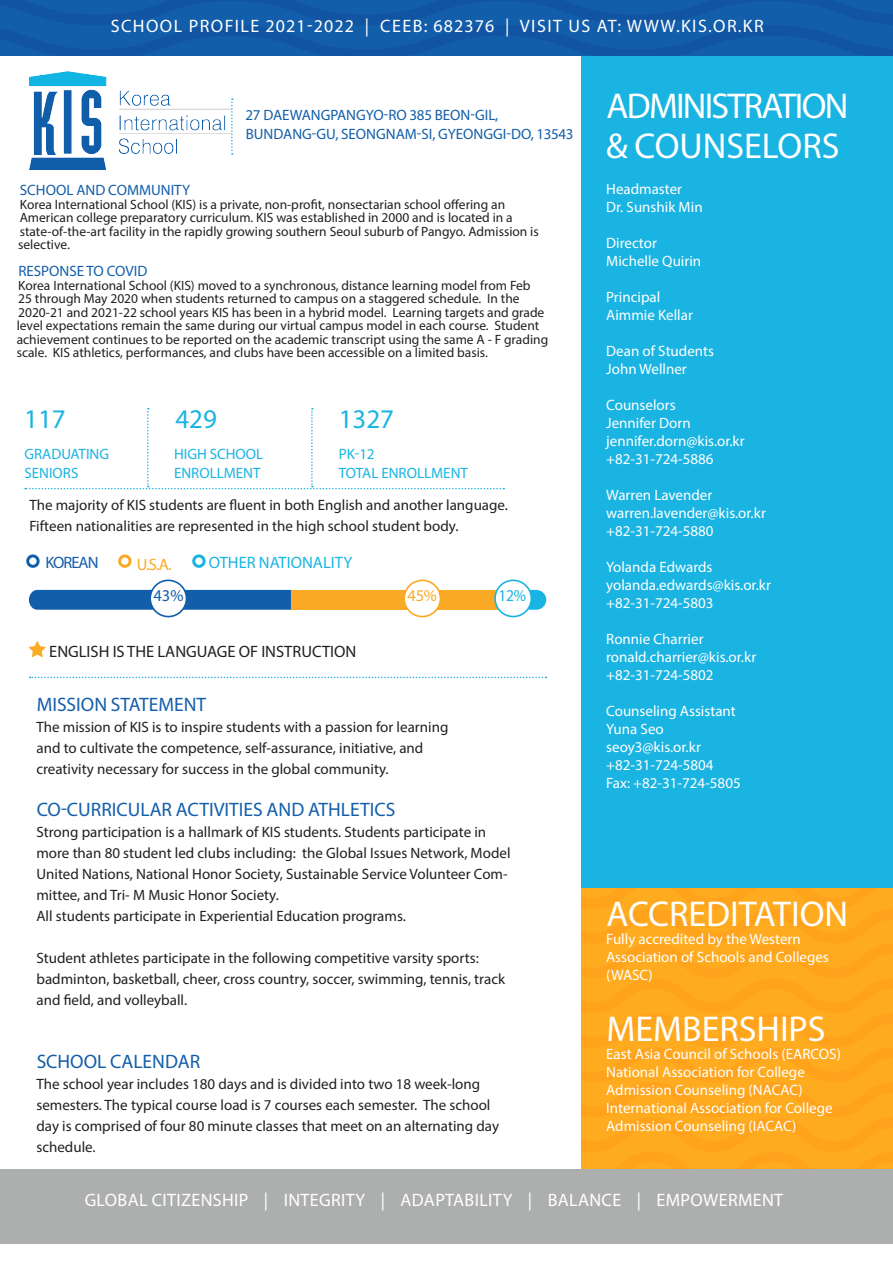
<style>
.page{position:relative;width:893px;height:1263px;background:#fff}
.page>*{position:absolute;margin:0;border:0;box-sizing:border-box;transform-origin:0 0}
.t1{font:36px/40.2px "Myriad Pro";letter-spacing:-.05em;color:#fff}
.t2{font:36px "Myriad Pro";color:#fff}
.t3{font:27px "Myriad Pro";color:#1ab4e3}
.t4{font:19.5px "Myriad Pro";color:#135eaa}
.t5{font:18px "Myriad Pro";letter-spacing:.02em;color:#fff}
.t6{font:18px "Myriad Pro";letter-spacing:.08em;color:#fff}
.t7{font:16.5px "Myriad Pro";color:#231f20}
.t8{font:16.5px "Myriad Pro";color:#1ab4e3}
.t9{font:16.5px "Myriad Pro";letter-spacing:-.06em;color:#135eaa}
.t10{font:16.5px "Myriad Pro";color:#faaa24}
.t11{font:16.5px "Myriad Pro";color:#1ab4e3;scale:.94 1}
.t12{font:15px/21px "Myriad Pro";color:#231f20}
.t13{font:15px/18px "Myriad Pro";color:#fff}
.t14{font:15px/19.2px "Myriad Pro";color:#135eaa}
.t15{font:15px/19.2px "Myriad Pro";color:#1ab4e3}
.t16{font:13.5px/13.5px "Myriad Pro";color:#231f20}
</style>
<div class="page">
<div style="left:582px;top:5px;width:311px;height:950px;background:#1ab4e3"></div>
<svg style="left:0;top:0;width:893px;height:55px;background:#125ba7"></svg>
<div style="left:582px;top:888px;width:311px;height:280px;background:#ffab20"></div>
<div style="left:0;top:1168px;width:893px;height:75px;background:#adaeae"></div>
<div style="left:29px;top:590px;width:262px;height:20px;background:#135eaa"></div>
<div style="left:291px;top:590px;width:214px;height:20px;background:#faaa24"></div>
<svg style="left:527px;top:590px;width:19px;height:20px"></svg>
<div style="left:150px;top:580px;width:36px;height:36px;background:#fff;border-radius:50%"></div>
<div style="left:149px;top:579px;width:38px;height:38px;border:2px solid #135eaa;border-radius:50%"></div>
<div style="left:404px;top:580px;width:36px;height:36px;background:#fff;border-radius:50%"></div>
<div style="left:403px;top:579px;width:38px;height:38px;border:2px solid #faaa24;border-radius:50%"></div>
<div style="left:495px;top:580px;width:36px;height:36px;background:#fff;border-radius:50%"></div>
<div style="left:494px;top:579px;width:38px;height:38px;border:2px solid #1ab4e3;border-radius:50%"></div>
<div style="left:26px;top:554px;width:14px;height:14px;border:3px solid #135eaa;border-radius:50%"></div>
<div style="left:118px;top:554px;width:14px;height:14px;border:3px solid #faaa24;border-radius:50%"></div>
<div style="left:192px;top:554px;width:14px;height:14px;border:3px solid #1ab4e3;border-radius:50%"></div>
<svg style="left:30px;top:677px;width:516px;height:1px"></svg>
<svg style="left:25px;top:408px;width:479px;height:81px"></svg>
<svg style="left:231px;top:98px;width:2px;height:57px"></svg>
<img style="left:30px;top:72px;width:201px;height:97px">
<svg style="left:29px;top:641px;width:17px;height:16px"></svg>
<p class="t6" style="left:111px;top:14px;width:655px">SCHOOL PROFILE 2021-2022 | CEEB: 682376 | VISIT US AT: WWW.KIS.OR.KR</p>
<p class="t14" style="left:246px;top:105px;width:330px">27 DAEWANGPANGYO-RO 385 BEON-GIL,<br>BUNDANG-GU, SEONGNAM-SI, GYEONGGI-DO, 13543</p>
<p class="t14" style="left:20px;top:180px;width:172px">SCHOOL AND COMMUNITY</p>
<p class="t16" style="left:20px;top:197px;width:487px">Korea International School (KIS) is a private, non-profit, nonsectarian school offering an</p>
<p class="t16" style="left:18px;top:211px;width:522px">American college preparatory curriculum. KIS was established in 2000 and is located in a state-of-the-art facility in the rapidly growing southern Seoul suburb of Pangyo. Admission is selective.</p>
<p class="t14" style="left:18px;top:261px;width:130px">RESPONSE TO COVID</p>
<p class="t16" style="left:17px;top:278px;width:533px">Korea International School (KIS) moved to a synchronous, distance learning model from Feb<br>25 through May 2020 when students returned to campus on a staggered schedule. In the 2020-21 and 2021-22 school years KIS has been in a hybrid model. Learning targets and grade level expectations remain the same during our virtual campus model in each course. Student achievement continues to be reported on the academic transcript using the same A - F grading scale. KIS athletics, performances, and clubs have been accessible on a limited basis.</p>
<p class="t3" style="left:24px;top:403px;width:43px">117</p>
<p class="t15" style="left:24px;top:444px;width:86px">GRADUATING<br>SENIORS</p>
<p class="t3" style="left:175px;top:403px;width:43px">429</p>
<p class="t15" style="left:174px;top:444px;width:91px">HIGH SCHOOL<br>ENROLLMENT</p>
<p class="t3" style="left:339px;top:403px;width:57px">1327</p>
<p class="t15" style="left:339px;top:444px;width:131px">PK-12<br>TOTAL ENROLLMENT</p>
<p class="t12" style="left:29px;top:494px;width:480px">The majority of KIS students are fluent in both English and another language.<br>Fifteen nationalities are represented in the high school student body.</p>
<p class="t9" style="left:46px;top:552px;width:54px">KOREAN</p>
<p class="t10" style="left:137px;top:554px;width:36px">U.S.A.</p>
<p class="t8" style="left:209px;top:552px;width:145px">OTHER NATIONALITY</p>
<p class="t9" style="left:153px;top:585px;width:31px">43%</p>
<p class="t7" style="left:49px;top:641px;width:309px">ENGLISH IS THE LANGUAGE OF INSTRUCTION</p>
<p class="t10" style="left:408px;top:585px;width:31px">45%</p>
<p class="t11" style="left:498px;top:585px;width:31px">12%</p>
<p class="t4" style="left:37px;top:692px;width:171px">MISSION STATEMENT</p>
<p class="t12" style="left:36px;top:716px;width:413px">The mission of KIS is to inspire students with a passion for learning</p>
<p class="t12" style="left:36px;top:737px;width:388px">and to cultivate the competence, self-assurance, initiative, and</p>
<p class="t12" style="left:36px;top:758px;width:354px">creativity necessary for success in the global community.</p>
<p class="t4" style="left:37px;top:797px;width:360px">CO-CURRICULAR ACTIVITIES AND ATHLETICS</p>
<p class="t12" style="left:36px;top:821px;width:476px">Strong participation is a hallmark of KIS students. Students participate in more than 80 student led clubs including: the Global Issues Network, Model United Nations, National Honor Society, Sustainable Service Volunteer Com&shy;mittee, and Tri- M Music Honor Society.</p>
<p class="t12" style="left:36px;top:905px;width:371px">All students participate in Experiential Education programs.</p>
<p class="t12" style="left:36px;top:947px;width:444px">Student athletes participate in the following competitive varsity sports:</p>
<p class="t12" style="left:36px;top:968px;width:470px">badminton, basketball, cheer, cross country, soccer, swimming, tennis, track and field, and volleyball.</p>
<p class="t4" style="left:37px;top:1049px;width:165px">SCHOOL CALENDAR</p>
<p class="t12" style="left:36px;top:1073px;width:445px">The school year includes 180 days and is divided into two 18 week-long</p>
<p class="t12" style="left:36px;top:1094px;width:464px">semesters. The typical course load is 7 courses each semester. The school day is comprised of four 80 minute classes that meet on an alternating day schedule.</p>
<p class="t1" style="left:606px;top:85px;width:244px">ADMINISTRATION &amp; COUNSELORS</p>
<p class="t13" style="left:606px;top:179px;width:77px">Headmaster</p>
<p class="t13" style="left:606px;top:197px;width:98px">Dr. Sunshik Min</p>
<p class="t13" style="left:606px;top:233px;width:97px">Director<br>Michelle Quirin</p>
<p class="t13" style="left:606px;top:287px;width:56px">Principal</p>
<p class="t13" style="left:606px;top:305px;width:88px">Aimmie Kellar</p>
<p class="t13" style="left:606px;top:341px;width:109px">Dean of Students</p>
<p class="t13" style="left:606px;top:359px;width:82px">John Wellner</p>
<p class="t13" style="left:606px;top:395px;width:71px">Counselors</p>
<p class="t13" style="left:606px;top:413px;width:86px">Jennifer Dorn</p>
<p class="t13" style="left:606px;top:431px;width:140px">jennifer.dorn@kis.or.kr</p>
<p class="t13" style="left:606px;top:449px;width:109px">+82-31-724-5886</p>
<p class="t13" style="left:606px;top:485px;width:108px">Warren Lavender</p>
<p class="t13" style="left:606px;top:503px;width:161px">warren.lavender@kis.or.kr</p>
<p class="t13" style="left:606px;top:521px;width:109px">+82-31-724-5880</p>
<p class="t13" style="left:606px;top:557px;width:108px">Yolanda Edwards</p>
<p class="t13" style="left:606px;top:575px;width:166px">yolanda.edwards@kis.or.kr</p>
<p class="t13" style="left:606px;top:593px;width:109px">+82-31-724-5803</p>
<p class="t13" style="left:606px;top:629px;width:99px">Ronnie Charrier</p>
<p class="t13" style="left:606px;top:647px;width:152px">ronald.charrier@kis.or.kr</p>
<p class="t13" style="left:606px;top:665px;width:109px">+82-31-724-5802</p>
<p class="t13" style="left:606px;top:701px;width:131px">Counseling Assistant</p>
<p class="t13" style="left:606px;top:719px;width:59px">Yuna Seo</p>
<p class="t13" style="left:606px;top:737px;width:96px">seoy3@kis.or.kr</p>
<p class="t13" style="left:606px;top:755px;width:109px">+82-31-724-5804</p>
<p class="t13" style="left:606px;top:773px;width:136px">Fax: +82-31-724-5805</p>
<p class="t2" style="left:607px;top:891px;width:243px">ACCREDITATION</p>
<p class="t13" style="left:606px;top:929px;width:224px">Fully accredited by the Western<br>Association of Schools and Colleges (WASC)</p>
<p class="t2" style="left:607px;top:1007px;width:220px">MEMBERSHIPS</p>
<p class="t13" style="left:606px;top:1045px;width:236px">East Asia Council of Schools (EARCOS)<br>National Association for College<br>Admission Counseling (NACAC)</p>
<p class="t13" style="left:606px;top:1099px;width:228px">International Association for College<br>Admission Counseling (IACAC)</p>
<p class="t5" style="left:85px;top:1188px;width:700px">GLOBAL CITIZENSHIP | INTEGRITY | ADAPTABILITY | BALANCE | EMPOWERMENT</p>
</div>
